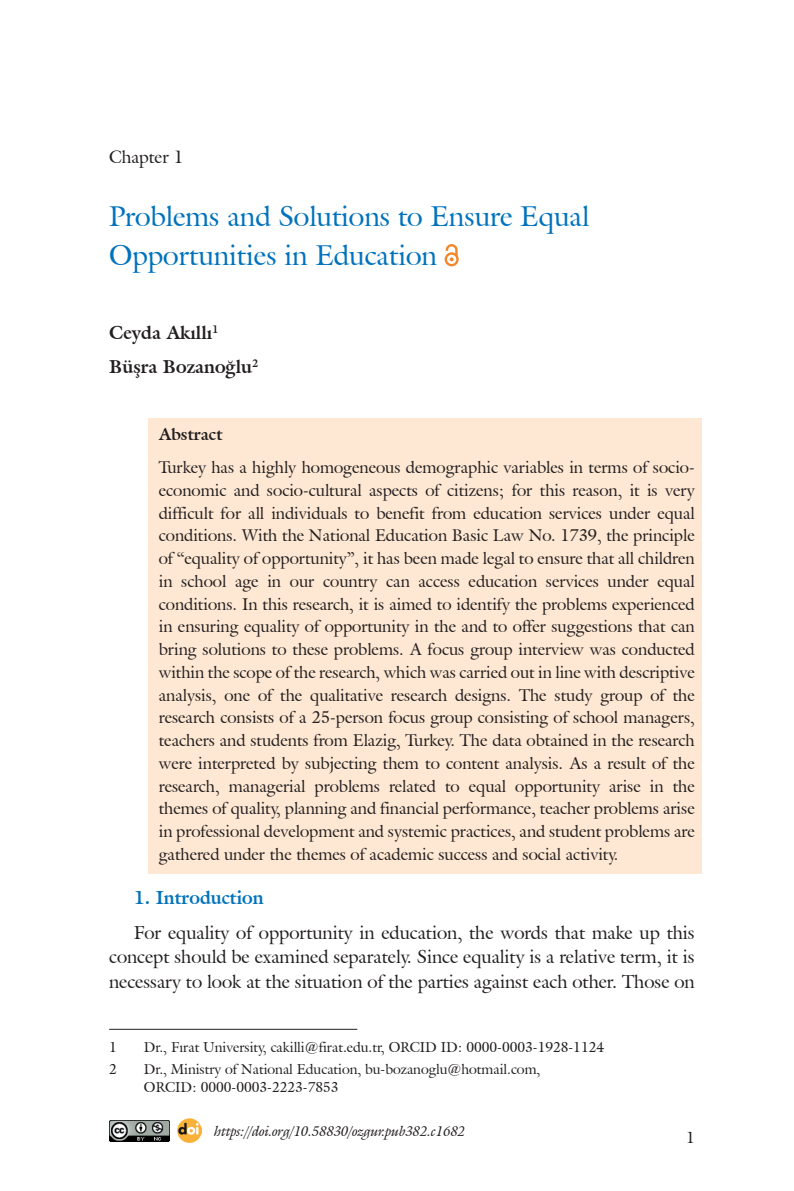
<style>
.page{position:relative;width:794px;height:1191px;background:#fff}
.page>*{position:absolute;margin:0;border:0;box-sizing:border-box;transform-origin:0 0}
.t1{font:28px/38.5px "Galliard IT Cby BT";color:#0072bc}
.t2{font:18.38px/24.5px "Galliard IT Cby BT";color:#231f20;text-align:justify}
.t3{font:700 18.38px/34.5px "Galliard IT Cby BT";color:#231f20}
.t4{font:700 18.38px "Galliard IT Cby BT";color:#0072bc}
.t5{font:17.5px "Galliard IT Cby BT";color:#231f20}
.t6{font:16.62px/22.8px "Galliard IT Cby BT";color:#231f20;text-align:justify}
.t7{font:700 16.62px "Galliard IT Cby BT";color:#231f20}
.t8{font:15.75px "Galliard IT Cby BT";color:#231f20}
.t9{font:14px/17.5px "Galliard IT Cby BT";color:#231f20}
.t10{font:italic 14px "Galliard IT Cby BT";color:#231f20}
</style>
<div class="page">
<div style="left:148px;top:418px;width:554px;height:455px;background:#fee8d3"></div>
<svg style="left:444px;top:244px;width:15px;height:22px"></svg>
<hr style="left:109px;top:1028px;width:248px;height:1px;background:#231f20">
<img style="left:109px;top:1120px;width:60px;height:21px">
<img style="left:177px;top:1118px;width:24px;height:24px">
<p class="t5" style="left:109px;top:145px;width:76px">Chapter 1</p>
<h1 class="t1" style="left:109px;top:197px;width:481px">Problems and Solutions to Ensure Equal<br>Opportunities in Education</h1>
<p class="t3" style="left:109px;top:315px;width:151px">Ceyda Akıllı<sup>1<br></sup>Büşra Bozanoğlu<sup>2</sup></p>
<p class="t7" style="left:159px;top:424px;width:65px">Abstract</p>
<p class="t6" style="left:159px;top:456px;width:537px">Turkey has a highly homogeneous demographic variables in terms of socio&shy;economic and socio-cultural aspects of citizens; for this reason, it is very difficult for all individuals to benefit from education services under equal conditions. With the National Education Basic Law No. 1739, the principle of “equality of opportunity”, it has been made legal to ensure that all children in school age in our country can access education services under equal conditions. In this research, it is aimed to identify the problems experienced in ensuring equality of opportunity in the and to offer suggestions that can bring solutions to these problems. A focus group interview was conducted within the scope of the research, which was carried out in line with descriptive analysis, one of the qualitative research designs. The study group of the research consists of a 25-person focus group consisting of school managers, teachers and students from Elazig, Turkey. The data obtained in the research were interpreted by subjecting them to content analysis. As a result of the research, managerial problems related to equal opportunity arise in the themes of quality, planning and financial performance, teacher problems arise in professional development and systemic practices, and student problems are gathered under the themes of academic success and social activity.</p>
<p class="t4" style="left:134px;top:886px;width:131px">1. Introduction</p>
<p class="t2" style="left:109px;top:920px;width:587px;text-indent:25px">For equality of opportunity in education, the words that make up this concept should be examined separately. Since equality is a relative term, it is necessary to look at the situation of the parties against each other. Those on</p>
<p class="t9" style="left:109px;top:1038px;width:9px">1</p>
<p class="t9" style="left:144px;top:1038px;width:462px">Dr., Fırat University, cakilli@firat.edu.tr, ORCID ID: 0000-0003-1928-1124</p>
<p class="t9" style="left:109px;top:1060px;width:9px">2</p>
<p class="t9" style="left:144px;top:1060px;width:398px">Dr., Ministry of National Education, bu-bozanoglu@hotmail.com,<br>ORCID: 0000-0003-2223-7853</p>
<p class="t10" style="left:214px;top:1121px;width:252px">https://doi.org/10.58830/ozgur.pub382.c1682</p>
<p class="t8" style="left:686px;top:1127px;width:10px">1</p>
</div>
